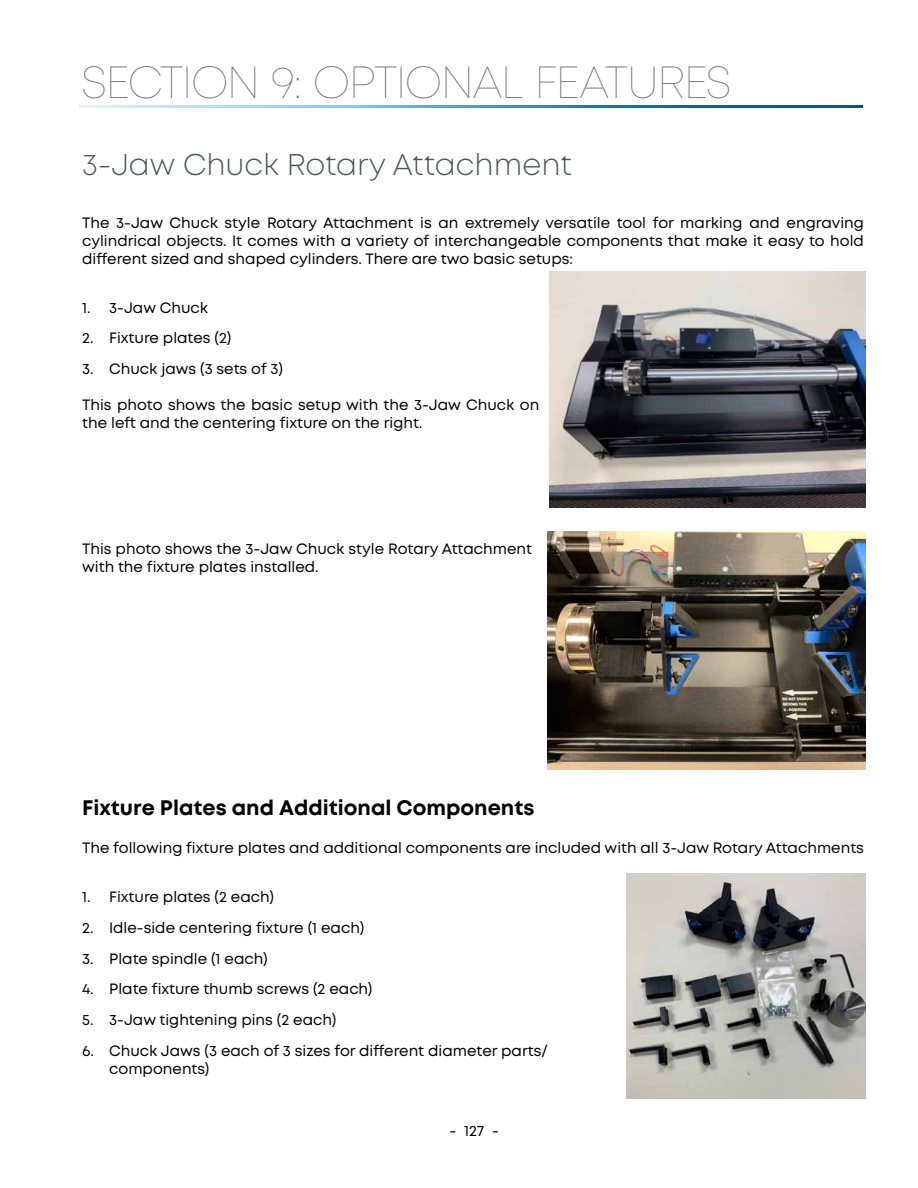
<style>
.page{position:relative;width:918px;height:1188px;background:#fff}
.page>*{position:absolute;margin:0;border:0;box-sizing:border-box;transform-origin:0 0}
.t1{font:100 45px "Mont";letter-spacing:-.04em;color:#6d6e71}
.t2{font:300 30px "Mont";color:#4d5357}
.t3{font:700 21px "Mont";color:#000}
.t4{font:15px/18px "Mont";color:#000}
</style>
<div class="page">
<img style="left:550px;top:271px;width:315px;height:237px">
<img style="left:547px;top:531px;width:318px;height:239px">
<img style="left:627px;top:874px;width:239px;height:225px">
<svg style="left:79px;top:106px;width:783px;height:1px"></svg>
<h1 class="t1" style="left:81px;top:55px;width:652px">SECTION 9: OPTIONAL FEATURES</h1>
<h2 class="t2" style="left:82px;top:146px;width:491px">3-Jaw Chuck Rotary Attachment</h2>
<p class="t4" style="left:82px;top:214px;width:783px;text-align:justify">The 3-Jaw Chuck style Rotary Attachment is an extremely versatile tool for marking and engraving cylindrical objects. It comes with a variety of interchangeable components that make it easy to hold different sized and shaped cylinders. There are two basic setups:</p>
<p class="t4" style="left:82px;top:298px;width:127px">1. 3-Jaw Chuck</p>
<p class="t4" style="left:82px;top:329px;width:151px">2. Fixture plates (2)</p>
<p class="t4" style="left:82px;top:360px;width:202px">3. Chuck jaws (3 sets of 3)</p>
<p class="t4" style="left:82px;top:396px;width:459px">This photo shows the basic setup with the 3-Jaw Chuck on the left and the centering fixture on the right.</p>
<p class="t4" style="left:82px;top:540px;width:451px">This photo shows the 3-Jaw Chuck style Rotary Attachment with the fixture plates installed.</p>
<h3 class="t3" style="left:82px;top:794px;width:454px">Fixture Plates and Additional Components</h3>
<p class="t4" style="left:82px;top:839px;width:783px">The following fixture plates and additional components are included with all 3-Jaw Rotary Attachments</p>
<p class="t4" style="left:82px;top:888px;width:193px">1. Fixture plates (2 each)</p>
<p class="t4" style="left:82px;top:919px;width:284px">2. Idle-side centering fixture (1 each)</p>
<p class="t4" style="left:82px;top:949px;width:187px">3. Plate spindle (1 each)</p>
<p class="t4" style="left:82px;top:980px;width:292px">4. Plate fixture thumb screws (2 each)</p>
<p class="t4" style="left:82px;top:1011px;width:256px">5. 3-Jaw tightening pins (2 each)</p>
<p class="t4" style="left:109px;top:1042px;width:440px;text-indent:-27px">6. Chuck Jaws (3 each of 3 sizes for different diameter parts/ components)</p>
<p class="t4" style="left:449px;top:1122px;width:51px">- 127 -</p>
</div>
